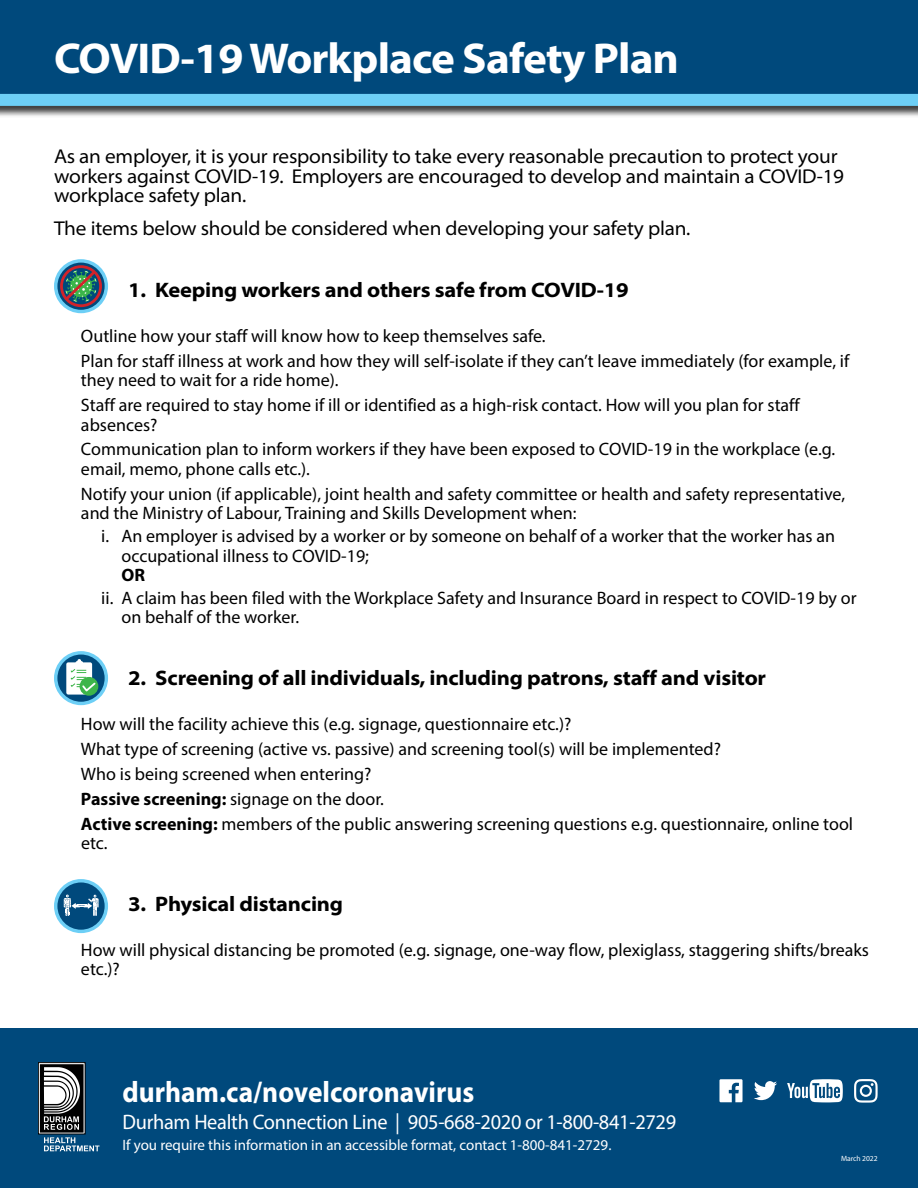
<style>
.page{position:relative;width:918px;height:1188px;background:#fff}
.page>*{position:absolute;margin:0;border:0;box-sizing:border-box;transform-origin:0 0}
.heading{font:700 43.35px "Myriad Pro";letter-spacing:-.02em;color:#fff;scale:1.04 1}
.t1{font:700 29.7px "Myriad Pro";color:#fff;scale:.92 1}
.Numbered_with_icon{font:700 semi-expanded 21px "Myriad Pro";letter-spacing:-.01em;color:#000}
.t2{font:21px "Myriad Pro";letter-spacing:-.015em;color:#fff}
.Opening_paragraph{font:semi-expanded 20.1px/19.5px "Myriad Pro";letter-spacing:-.01em;color:#000}
.bulleted{font:18px/19.5px "Myriad Pro";color:#000}
.sub_bullets{font:18px/19.5px "Myriad Pro";color:#000}
.bulleted-2{font:700 18px "Myriad Pro";color:#000}
.t3{font:15px "Myriad Pro";color:#fff}
.t4{font:7.65px "Myriad Pro";letter-spacing:-.01em;color:#fff}
.t5{font:900 1.5px "Myriad Pro";color:#0b4a7b}
.s1{font-weight:700}
.s2{font-weight:400}
</style>
<div class="page">
<div style="left:0;top:1028px;width:918px;height:160px;background:#00497c"></div>
<div style="left:0;top:0;width:918px;height:118px;background:#000;opacity:.75"></div>
<svg style="left:0;top:0;width:918px;height:106px;background:#0c5889"></svg>
<svg style="left:56px;top:261px;width:50px;height:51px"></svg>
<div style="left:54px;top:259px;width:54px;height:54px;border:3px solid #6dcff6;border-radius:50%"></div>
<div style="left:60px;top:265px;width:42px;height:42px;border:3px solid #d2232a;border-radius:50%"></div>
<svg style="left:63px;top:268px;width:36px;height:35px"></svg>
<svg style="left:56px;top:653px;width:50px;height:50px"></svg>
<div style="left:54px;top:651px;width:54px;height:54px;border:3px solid #6dcff6;border-radius:50%"></div>
<div style="left:66px;top:662px;width:26px;height:33px;background:#fff;border-radius:2px"></div>
<svg style="left:80px;top:677px;width:18px;height:19px"></svg>
<svg style="left:70px;top:659px;width:27px;height:34px"></svg>
<div style="left:38px;top:1062px;width:47px;height:72px;border:1px solid #000"></div>
<svg style="left:40px;top:1064px;width:60px;height:87px"></svg>
<svg style="left:56px;top:881px;width:50px;height:50px"></svg>
<div style="left:54px;top:879px;width:54px;height:54px;border:3px solid #6dcff6;border-radius:50%"></div>
<svg style="left:64px;top:895px;width:35px;height:21px"></svg>
<svg style="left:719px;top:1079px;width:24px;height:23px"></svg>
<svg style="left:754px;top:1081px;width:23px;height:19px"></svg>
<svg style="left:787px;top:1079px;width:56px;height:23px"></svg>
<svg style="left:854px;top:1079px;width:24px;height:24px"></svg>
<h1 class="heading" style="left:54px;top:30px;width:603px">COVID-19 Workplace Safety Plan</h1>
<p class="Opening_paragraph" style="left:54px;top:146px;width:792px">As an employer, it is your responsibility to take every reasonable precaution to protect your workers against COVID-19. Employers are encouraged to develop and maintain a COVID-19 workplace safety plan.</p>
<p class="Opening_paragraph" style="left:54px;top:218px;width:638px">The items below should be considered when developing your safety plan.</p>
<h2 class="Numbered_with_icon" style="left:128px;top:276px;width:502px">1. Keeping workers and others safe from COVID-19</h2>
<p class="bulleted" style="left:81px;top:326px;width:466px">Outline how your staff will know how to keep themselves safe.</p>
<p class="bulleted" style="left:81px;top:351px;width:770px">Plan for staff illness at work and how they will self-isolate if they can’t leave immediately (for example, if they need to wait for a ride home).</p>
<p class="bulleted" style="left:81px;top:395px;width:720px">Staff are required to stay home if ill or identified as a high-risk contact. How will you plan for staff absences?</p>
<p class="bulleted" style="left:81px;top:439px;width:756px">Communication plan to inform workers if they have been exposed to COVID-19 in the workplace (e.g. email, memo, phone calls etc.).</p>
<p class="bulleted" style="left:81px;top:484px;width:766px">Notify your union (if applicable), joint health and safety committee or health and safety representative, and the Ministry of Labour, Training and Skills Development when:</p>
<p class="sub_bullets" style="left:121px;top:526px;width:715px;text-indent:-20px">i. An employer is advised by a worker or by someone on behalf of a worker that the worker has an occupational illness to COVID-19;<br><span class="s1">OR</span></p>
<p class="sub_bullets" style="left:122px;top:588px;width:737px;text-indent:-20px">ii. A claim has been filed with the Workplace Safety and Insurance Board in respect to COVID-19 by or on behalf of the worker.</p>
<h2 class="Numbered_with_icon" style="left:128px;top:664px;width:639px">2. Screening of all individuals, including patrons, staff and visitor</h2>
<p class="bulleted" style="left:81px;top:714px;width:492px">How will the facility achieve this (e.g. signage, questionnaire etc.)?</p>
<p class="bulleted" style="left:81px;top:739px;width:642px">What type of screening (active vs. passive) and screening tool(s) will be implemented?</p>
<p class="bulleted" style="left:81px;top:764px;width:292px">Who is being screened when entering?</p>
<p class="bulleted-2" style="left:81px;top:787px;width:305px">Passive screening: <span class="s2">signage on the door.</span></p>
<p class="bulleted" style="left:81px;top:814px;width:774px"><span class="s1">Active screening:</span> members of the public answering screening questions e.g. questionnaire, online tool etc.</p>
<h2 class="Numbered_with_icon" style="left:128px;top:890px;width:216px">3. Physical distancing</h2>
<p class="bulleted" style="left:81px;top:940px;width:790px">How will physical distancing be promoted (e.g. signage, one-way flow, plexiglass, staggering shifts/breaks etc.)?</p>
<p class="t5" style="left:79px;top:905px;width:8px">2 metres</p>
<h2 class="t1" style="left:122px;top:1072px;width:384px">durham.ca/novelcoronavirus</h2>
<p class="t2" style="left:122px;top:1109px;width:555px">Durham Health Connection Line | 905-668-2020 or 1-800-841-2729</p>
<p class="t3" style="left:122px;top:1136px;width:490px">If you require this information in an accessible format, contact 1-800-841-2729.</p>
<p class="t4" style="left:841px;top:1154px;width:38px">March 2022</p>
</div>
